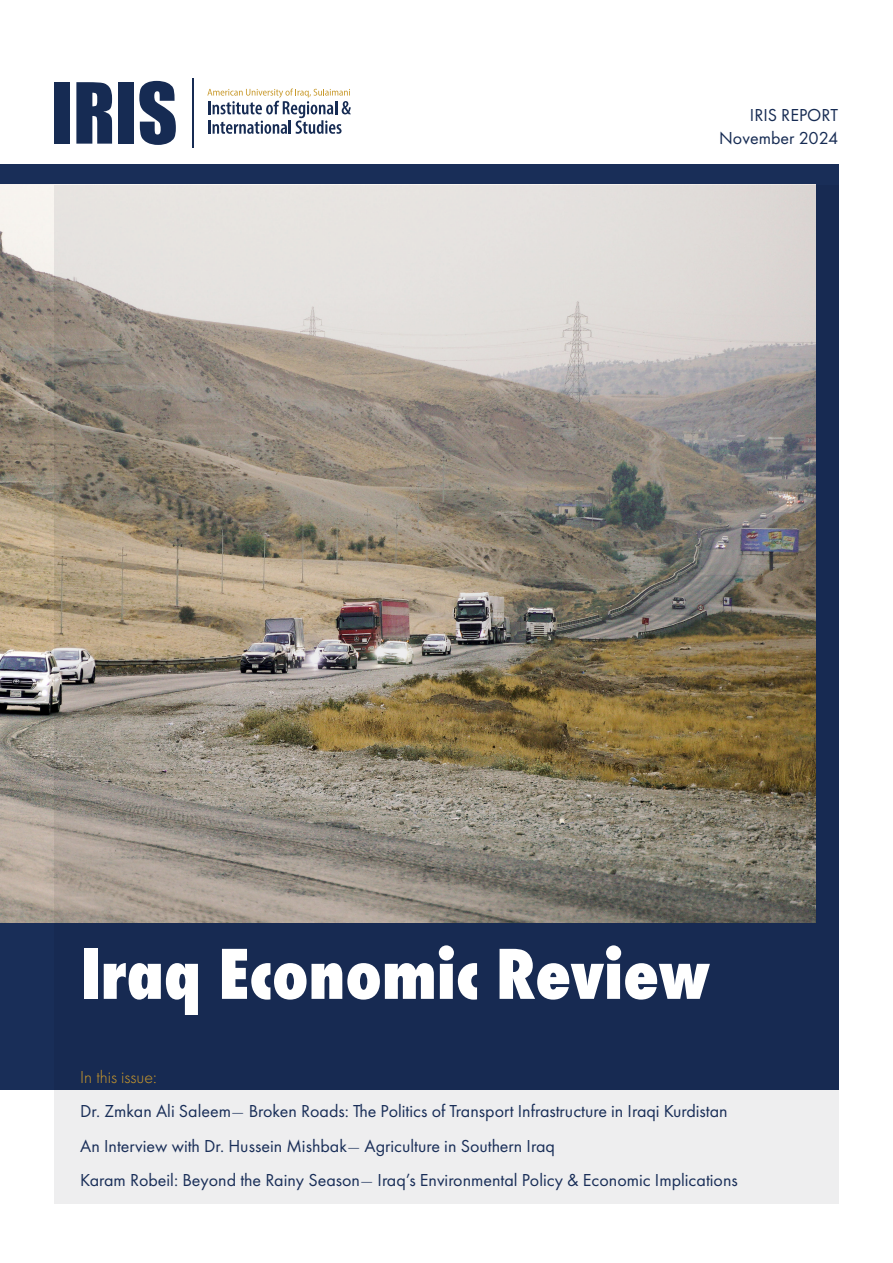
<style>
.page{position:relative;width:893px;height:1263px;background:#fff}
.page>*{position:absolute;margin:0;border:0;box-sizing:border-box;transform-origin:0 0}
.t1{font:800 75px "Futura PT Cond";color:#fff}
.t2{font:18px "Futura PT";color:#192e58}
.t3{font:18px "Futura PT";color:#162b53}
.t4{font:300 18px "Futura PT";color:#cf9b2a}
.s1{font-weight:300}
</style>
<div class="page">
<div style="left:0;top:164px;width:838px;height:926px;background:#192e58"></div>
<img style="left:0;top:184px;width:815px;height:738px">
<div style="left:54px;top:82px;width:16px;height:62px;background:#162b53"></div>
<svg style="left:76px;top:82px;width:36px;height:62px;background:#36486a"></svg>
<div style="left:118px;top:82px;width:16px;height:62px;background:#162b53"></div>
<svg style="left:139px;top:81px;width:37px;height:64px"></svg>
<svg style="left:207px;top:88px;width:144px;height:46px"></svg>
<hr style="left:192px;top:78px;width:1px;height:70px;background:#162b53">
<img style="left:54px;top:185px;width:784px;height:1018px">
<p class="t3" style="left:750px;top:104px;width:90px">IRIS REPORT</p>
<p class="t3" style="left:719px;top:128px;width:121px">November 2024</p>
<p class="t1" style="left:80px;top:929px;width:631px">Iraq Economic Review</p>
<p class="t4" style="left:80px;top:1066px;width:78px">In this issue:</p>
<p class="t2" style="left:80px;top:1100px;width:649px">Dr. Zmkan Ali Saleem<span class="s1">—</span> Broken Roads: The Politics of Transport Infrastructure in Iraqi Kurdistan</p>
<p class="t2" style="left:80px;top:1135px;width:476px">An Interview with Dr. Hussein Mishbak<span class="s1">—</span> Agriculture in Southern Iraq</p>
<p class="t2" style="left:80px;top:1169px;width:659px">Karam Robeil: Beyond the Rainy Season<span class="s1">—</span> Iraq’s Environmental Policy &amp; Economic Implications</p>
</div>
